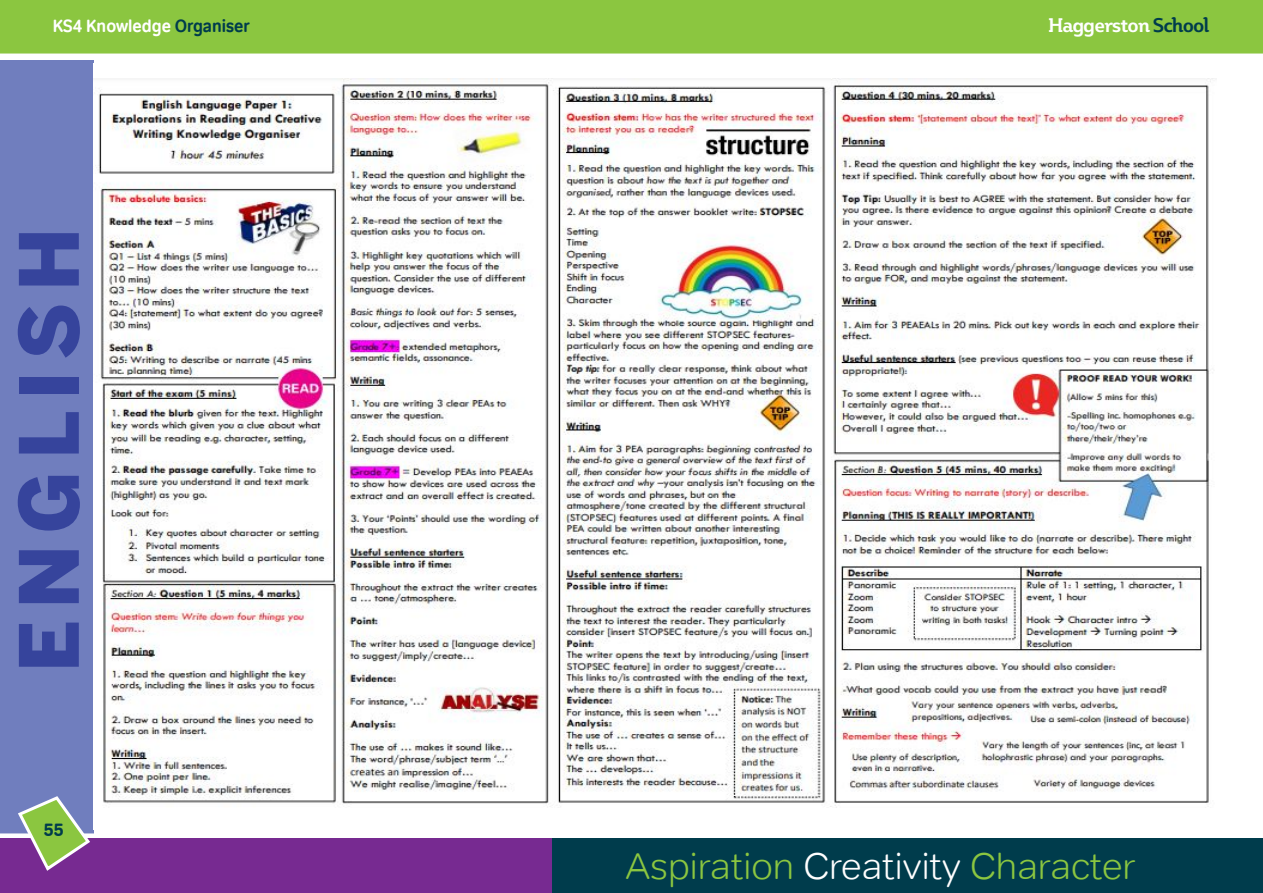
<style>
.page{position:relative;width:1263px;height:893px;background:#fff}
.page>*{position:absolute;margin:0;border:0;box-sizing:border-box;transform-origin:0 0}
.t1{font:900 81px "Benton Sans";letter-spacing:.14em;color:#36449c}
.t2{font:300 37.5px "Tondo";color:#8bc640}
.ParaStyle03-Leading_Auto__Align_Justifie{font:700 19.5px "Plume Da Ma";letter-spacing:-.05em;color:#fff}
.t3{font:18px "Tondo Signage";color:#fff}
.t4{font:700 18px "Tondo";color:#003c4c}
.s1{color:#003c4c}
.s2{color:#fff}
</style>
<div class="page">
<div style="left:0;top:60px;width:94px;height:776px;background:#707ebe"></div>
<img style="left:98px;top:78px;width:1116px;height:729px">
<div style="left:0;top:833px;width:1263px;height:6px;background:#fff"></div>
<div style="left:0;top:839px;width:893px;height:54px;background:#772a91"></div>
<div style="left:553px;top:839px;width:710px;height:54px;background:#003c4c"></div>
<div style="left:0;top:0;width:1262px;height:54px;background:#8bc640"></div>
<svg style="left:16px;top:796px;width:76px;height:75px"></svg>
<p class="t3" style="left:53px;top:15px;width:198px">KS4 Knowledge <span class="s1">Organiser</span></p>
<p class="ParaStyle03-Leading_Auto__Align_Justifie" style="left:1048px;top:13px;width:163px">Haggerston <span class="s1">School</span></p>
<p class="t1" style="left:1px;top:672px;width:446px;rotate:-90deg">ENGLISH</p>
<p class="t4" style="left:44px;top:819px;width:22px">55</p>
<p class="t2" style="left:625px;top:844px;width:512px">Aspiration <span class="s2">Creativity</span> Character</p>
</div>
